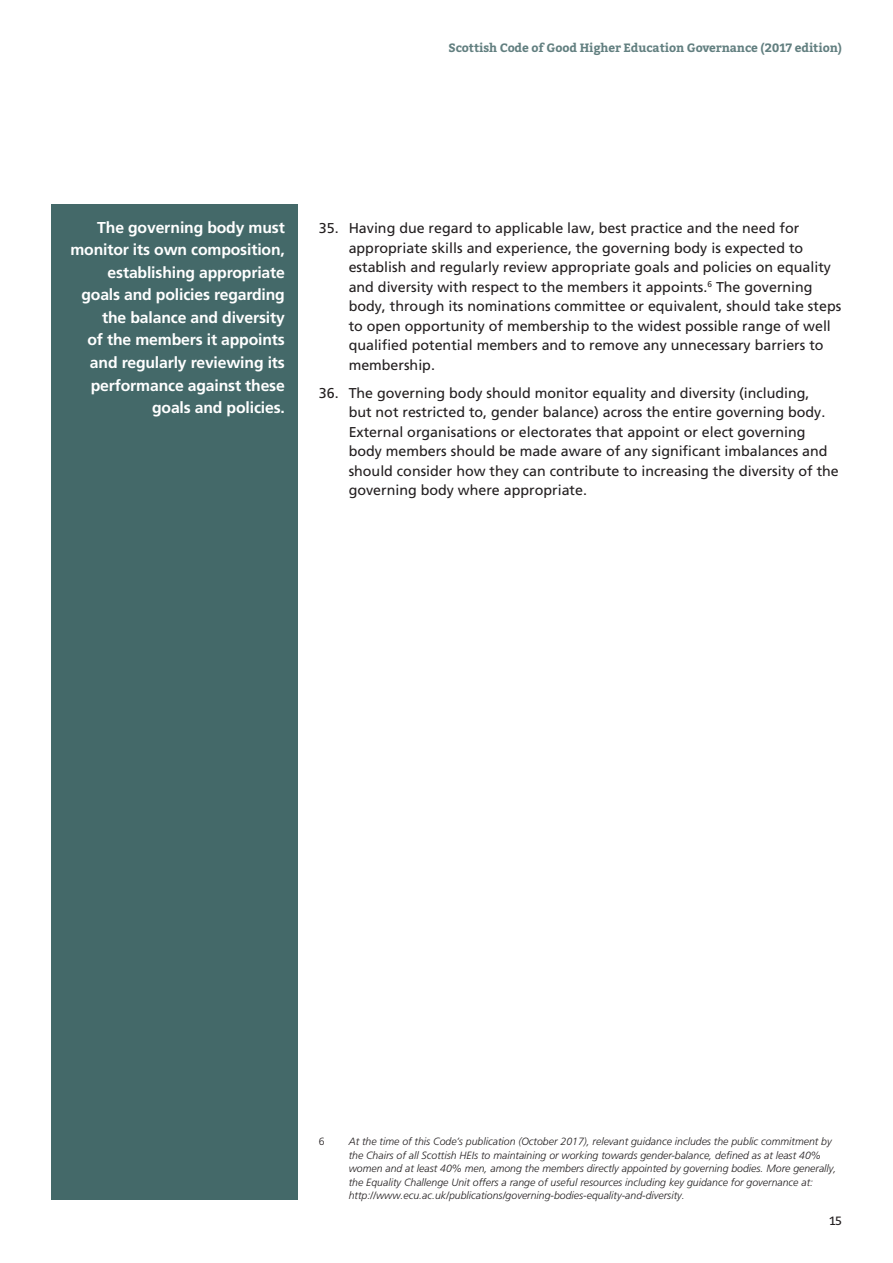
<style>
.page{position:relative;width:893px;height:1263px;background:#fff}
.page>*{position:absolute;margin:0;border:0;box-sizing:border-box;transform-origin:0 0}
.t1{font:700 15.75px/22.5px "Frutiger LT Pro";letter-spacing:-.01em;color:#fff;text-align:right}
.t2{font:14.25px/19.5px "Frutiger LT Pro";color:#231f20}
.t3{font:700 12px "Bitter";letter-spacing:-.01em;color:#627f80}
.t4{font:12px "Bitter";color:#231f20}
.t5{font:italic 300 10.5px/13.5px "Frutiger LT Pro";color:#231f20}
.t6{font:300 10.5px "Frutiger LT Pro";color:#231f20}
</style>
<div class="page">
<div style="left:51px;top:204px;width:247px;height:995px;background:#446969"></div>
<p class="t3" style="left:449px;top:38px;width:395px">Scottish Code of Good Higher Education Governance (2017 edition)</p>
<p class="t1" style="left:70px;top:216px;width:216px">The governing body must monitor its own composition, establishing appropriate goals and policies regarding the balance and diversity<br>of the members it appoints and regularly reviewing its performance against these goals and policies.</p>
<p class="t2" style="left:349px;top:218px;width:494px;text-indent:-30px">35. Having due regard to applicable law, best practice and the need for appropriate skills and experience, the governing body is expected to establish and regularly review appropriate goals and policies on equality and diversity with respect to the members it appoints.<sup>6</sup> The governing body, through its nominations committee or equivalent, should take steps to open opportunity of membership to the widest possible range of well qualified potential members and to remove any unnecessary barriers to membership.</p>
<p class="t2" style="left:349px;top:383px;width:492px;text-indent:-30px">36. The governing body should monitor equality and diversity (including,<br>but not restricted to, gender balance) across the entire governing body.<br>External organisations or electorates that appoint or elect governing body members should be made aware of any significant imbalances and should consider how they can contribute to increasing the diversity of the governing body where appropriate.</p>
<p class="t6" style="left:319px;top:1135px;width:7px">6</p>
<p class="t5" style="left:349px;top:1135px;width:489px">At the time of this Code’s publication (October 2017), relevant guidance includes the public commitment by the Chairs of all Scottish HEIs to maintaining or working towards gender-balance, defined as at least 40% women and at least 40% men, among the members directly appointed by governing bodies. More generally, the Equality Challenge Unit offers a range of useful resources including key guidance for governance at: http://www.ecu.ac.uk/publications/governing-bodies-equality-and-diversity.</p>
<p class="t4" style="left:829px;top:1212px;width:14px">15</p>
</div>
